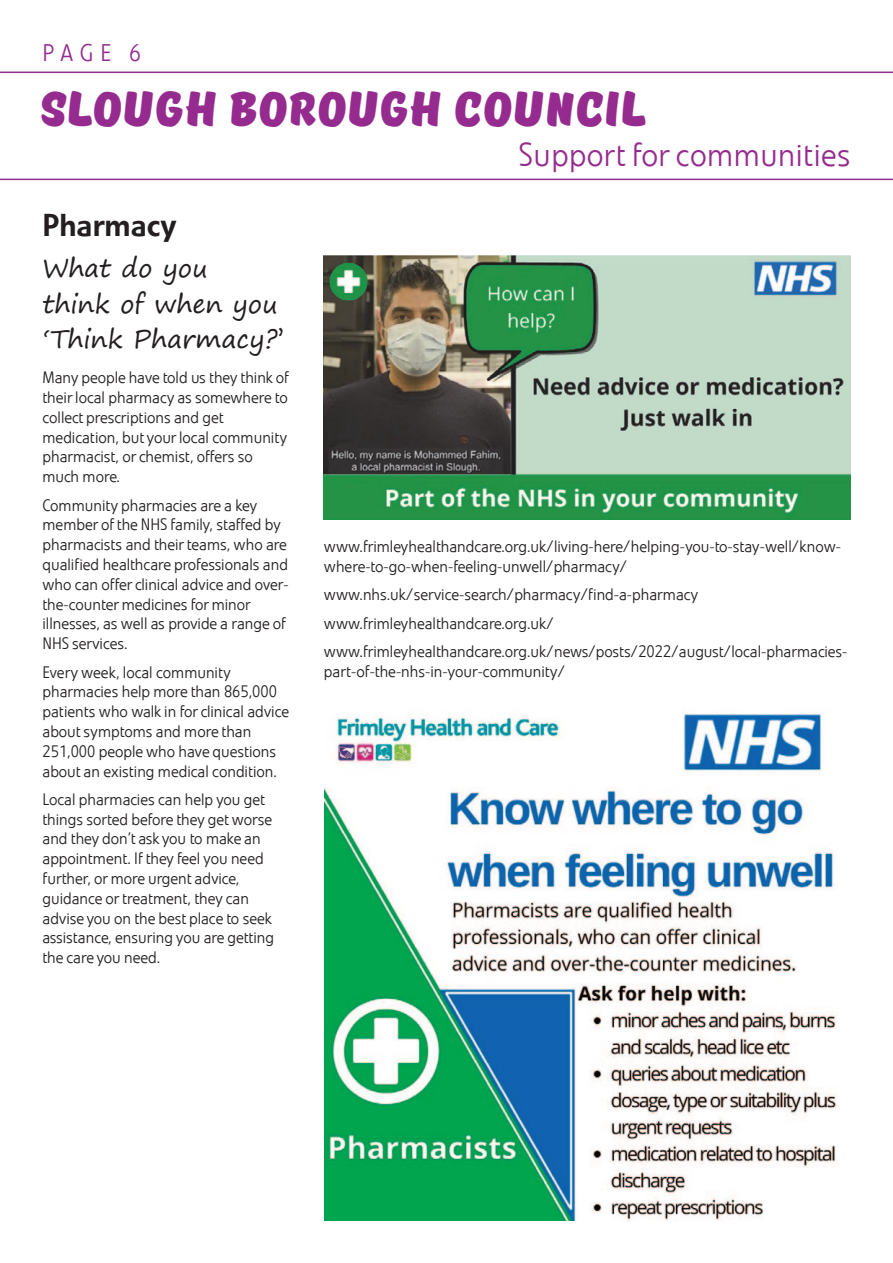
<style>
.page{position:relative;width:893px;height:1263px;background:#fff}
.page>*{position:absolute;margin:0;border:0;box-sizing:border-box;transform-origin:0 0}
.t1{font:48px "TT Masters DEMO Black";letter-spacing:.015em;color:#962b8f}
.t2{font:300 33px "Evo Pro";letter-spacing:.015em;color:#962b8f}
.t3{font:500 31.5px "Evo Pro";color:#231f20}
.t4{font:25.5px/35.7px "Segoe Print";color:#231f20}
.t5{font:300 24px "Evo Pro";color:#962b8f}
.t6{font:300 16.5px/19.8px "Evo Pro";color:#231f20}
</style>
<div class="page">
<hr style="left:0;top:72px;width:893px;height:1px;background:#962b8f">
<hr style="left:0;top:179px;width:893px;height:1px;background:#962b8f">
<img style="left:325px;top:713px;width:513px;height:507px">
<img style="left:324px;top:255px;width:526px;height:264px">
<h3 class="t5" style="left:43px;top:37px;width:100px">PAGE 6</h3>
<p class="t1" style="left:41px;top:82px;width:606px">SLOUGH BOROUGH COUNCIL</p>
<p class="t2" style="left:518px;top:133px;width:334px">Support for communities</p>
<p class="t3" style="left:43px;top:205px;width:136px">Pharmacy</p>
<p class="t4" style="left:43px;top:250px;width:243px">What do you<br>think of when you ‘Think Pharmacy?’</p>
<p class="t6" style="left:43px;top:368px;width:248px">Many people have told us they think of their local pharmacy as somewhere to collect prescriptions and get medication, but your local community pharmacist, or chemist, offers so much more.</p>
<p class="t6" style="left:43px;top:495px;width:248px">Community pharmacies are a key member of the NHS family, staffed by pharmacists and their teams, who are qualified healthcare professionals and who can offer clinical advice and over&shy;the-counter medicines for minor illnesses, as well as provide a range of NHS services.</p>
<p class="t6" style="left:43px;top:662px;width:248px">Every week, local community pharmacies help more than 865,000 patients who walk in for clinical advice about symptoms and more than 251,000 people who have questions about an existing medical condition.</p>
<p class="t6" style="left:43px;top:789px;width:233px">Local pharmacies can help you get things sorted before they get worse and they don’t ask you to make an appointment. If they feel you need further, or more urgent advice, guidance or treatment, they can advise you on the best place to seek assistance, ensuring you are getting the care you need.</p>
<p class="t6" style="left:324px;top:537px;width:519px">www.frimleyhealthandcare.org.uk/living-here/helping-you-to-stay-well/know&shy;where-to-go-when-feeling-unwell/pharmacy/</p>
<p class="t6" style="left:324px;top:585px;width:376px">www.nhs.uk/service-search/pharmacy/find-a-pharmacy</p>
<p class="t6" style="left:324px;top:613px;width:232px">www.frimleyhealthandcare.org.uk/</p>
<p class="t6" style="left:324px;top:641px;width:525px">www.frimleyhealthandcare.org.uk/news/posts/2022/august/local-pharmacies&shy;part-of-the-nhs-in-your-community/</p>
</div>
